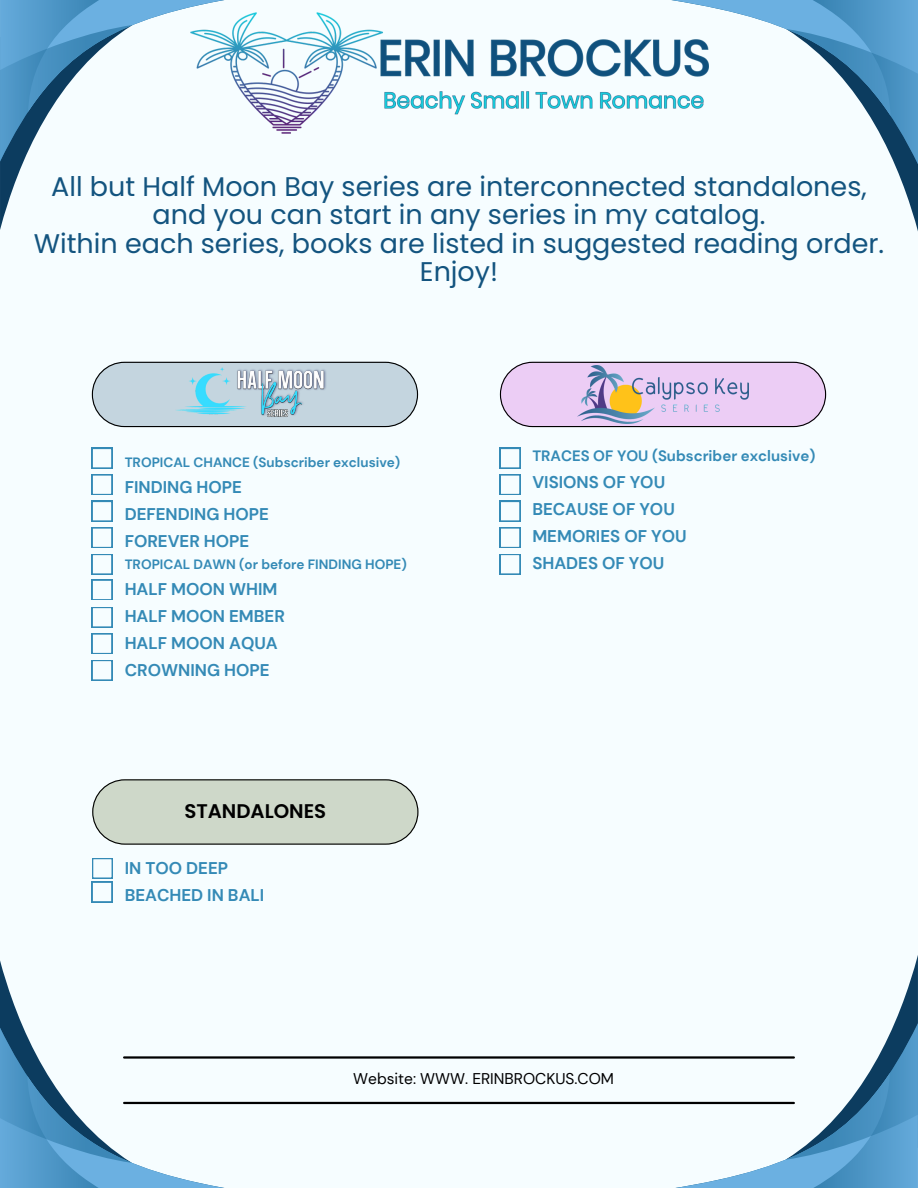
<style>
.page{position:relative;width:918px;height:1188px;background:#f6fdff}
.page>*{position:absolute;margin:0;border:0;box-sizing:border-box;transform-origin:0 0}
.t1{font:27px/28.2px "Poppins";color:#13547f;text-align:center}
.t2{font:600 19.8px "Poppins";color:#000}
.t3{font:700 16.95px/27px "DM Sans";color:#348ab6}
.t4{font:15.45px "DM Sans";color:#000}
.t5{font:700 15px "DM Sans";color:#348ab6}
.t6{font:700 13.5px "DM Sans";color:#348ab6}
</style>
<div class="page">
<hr style="left:124px;top:1056px;width:670px;height:3px;background:#000">
<hr style="left:124px;top:1102px;width:670px;height:2px;background:#000">
<img style="left:247px;top:13px;width:424px;height:120px">
<svg style="left:500px;top:362px;width:326px;height:65px;background:#ddc3e5"></svg>
<svg style="left:500px;top:448px;width:20px;height:20px"></svg>
<svg style="left:500px;top:474px;width:20px;height:21px"></svg>
<svg style="left:500px;top:501px;width:20px;height:20px"></svg>
<svg style="left:500px;top:528px;width:20px;height:20px"></svg>
<svg style="left:500px;top:554px;width:20px;height:20px"></svg>
<img style="left:578px;top:365px;width:171px;height:59px">
<svg style="left:92px;top:779px;width:326px;height:66px;background:#c7d1c3"></svg>
<svg style="left:92px;top:858px;width:20px;height:44px"></svg>
<svg style="left:0;top:0;width:247px;height:230px"></svg>
<svg style="left:671px;top:0;width:247px;height:231px"></svg>
<svg style="left:0;top:960px;width:247px;height:228px"></svg>
<svg style="left:671px;top:955px;width:247px;height:233px"></svg>
<svg style="left:92px;top:362px;width:326px;height:65px;background:#bdccd5"></svg>
<svg style="left:92px;top:448px;width:20px;height:20px"></svg>
<svg style="left:92px;top:474px;width:20px;height:21px"></svg>
<svg style="left:92px;top:501px;width:20px;height:20px"></svg>
<svg style="left:92px;top:528px;width:20px;height:20px"></svg>
<svg style="left:92px;top:554px;width:20px;height:20px"></svg>
<svg style="left:92px;top:607px;width:20px;height:20px"></svg>
<svg style="left:92px;top:634px;width:20px;height:20px"></svg>
<svg style="left:92px;top:660px;width:20px;height:20px"></svg>
<img style="left:170px;top:362px;width:170px;height:61px">
<svg style="left:92px;top:580px;width:20px;height:20px"></svg>
<p class="t1" style="left:34px;top:173px;width:852px">All but Half Moon Bay series are interconnected standalones, and you can start in any series in my catalog.<br>Within each series, books are listed in suggested reading order.<br>Enjoy!</p>
<p class="t6" style="left:125px;top:453px;width:277px">TROPICAL CHANCE (Subscriber exclusive)</p>
<p class="t3" style="left:125px;top:473px;width:119px">FINDING HOPE</p>
<p class="t3" style="left:125px;top:500px;width:146px">DEFENDING HOPE</p>
<p class="t3" style="left:125px;top:527px;width:126px">FOREVER HOPE</p>
<p class="t6" style="left:125px;top:556px;width:284px">TROPICAL DAWN (or before FINDING HOPE)</p>
<p class="t3" style="left:125px;top:576px;width:154px">HALF MOON WHIM</p>
<p class="t3" style="left:125px;top:603px;width:162px">HALF MOON EMBER</p>
<p class="t3" style="left:125px;top:630px;width:155px">HALF MOON AQUA</p>
<h2 class="t3" style="left:125px;top:657px;width:146px">CROWNING HOPE</h2>
<p class="t2" style="left:184px;top:797px;width:143px">STANDALONES</p>
<p class="t3" style="left:125px;top:855px;width:141px">IN TOO DEEP<br>BEACHED IN BALI</p>
<p class="t5" style="left:532px;top:446px;width:285px">TRACES OF YOU (Subscriber exclusive)</p>
<h1 class="t3" style="left:532px;top:468px;width:134px">VISIONS OF YOU</h1>
<p class="t3" style="left:532px;top:495px;width:144px">BECAUSE OF YOU</p>
<p class="t3" style="left:532px;top:522px;width:156px">MEMORIES OF YOU</p>
<p class="t3" style="left:532px;top:549px;width:134px">SHADES OF YOU</p>
<p class="t4" style="left:353px;top:1069px;width:262px">Website: WWW. ERINBROCKUS.COM</p>
</div>
